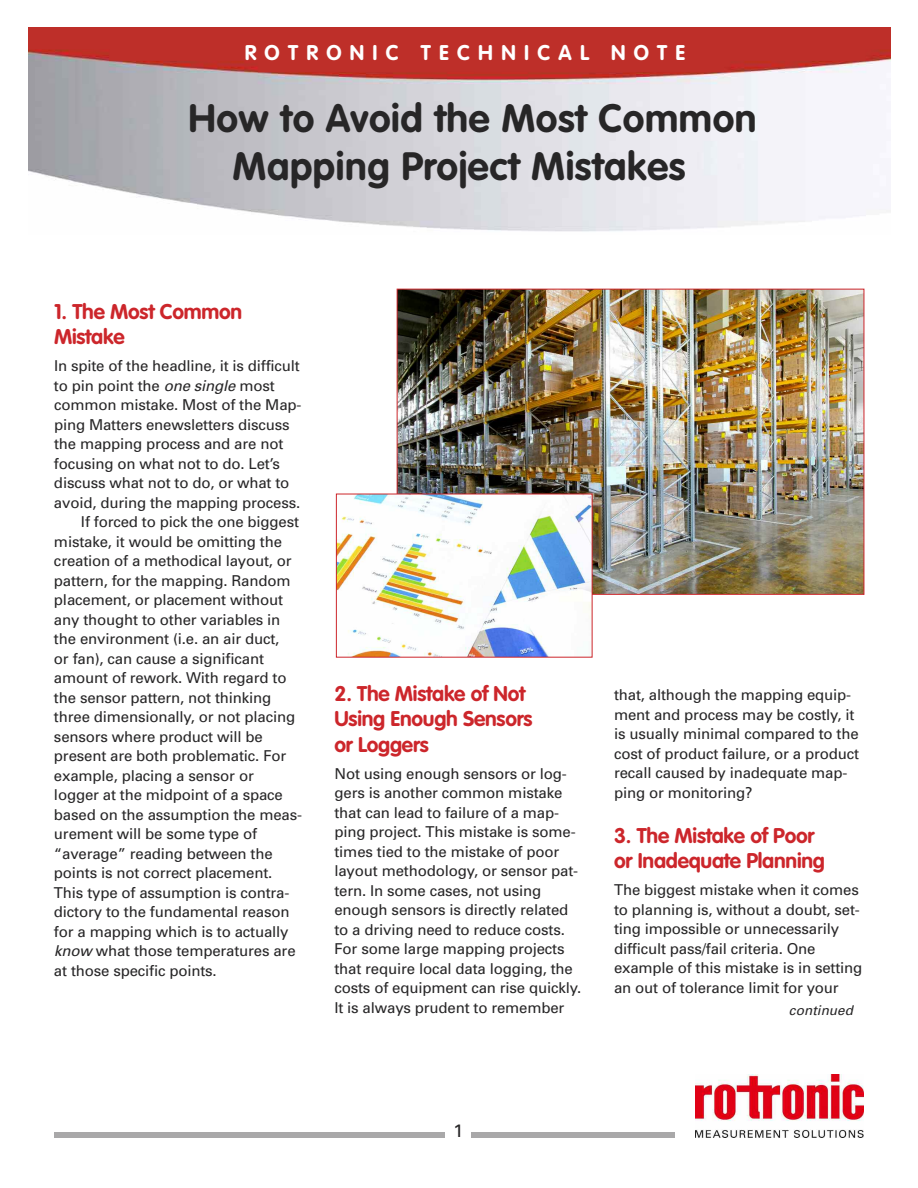
<style>
.page{position:relative;width:918px;height:1188px;background:#fff}
.page>*{position:absolute;margin:0;border:0;box-sizing:border-box;transform-origin:0 0}
.t1{font:700 39px/48px "VAG Rounded";letter-spacing:.015em;color:#272627}
.t2{font:700 21px/25.5px "VAG Rounded";letter-spacing:-.01em;color:#cc262b}
.t3{font:700 21px "VAG Rounded";letter-spacing:.395em;color:#fff}
.t4{font:18px "Univers";color:#272627}
.t5{font:15px/19.5px "Univers";letter-spacing:-.01em;color:#272627}
.t6{font:italic 13.5px "Univers";letter-spacing:.005em;color:#272627}
.s1{font-style:italic}
</style>
<div class="page">
<img style="left:28px;top:28px;width:863px;height:204px">
<img style="left:695px;top:1074px;width:169px;height:63px">
<div style="left:54px;top:1132px;width:621px;height:6px;background:#a9a8a9"></div>
<div style="left:446px;top:1124px;width:25px;height:27px;background:#fff"></div>
<img style="left:399px;top:291px;width:463px;height:302px">
<img style="left:338px;top:496px;width:252px;height:160px">
<h2 class="t3" style="left:245px;top:44px;width:442px">ROTRONIC TECHNICAL NOTE</h2>
<h1 class="t1" style="left:233px;top:97px;width:526px;text-indent:-44px">How to Avoid the Most Common<br>Mapping Project Mistakes</h1>
<h2 class="t2" style="left:54px;top:300px;width:190px">1. The Most Common<br>Mistake</h2>
<p class="t5" style="left:54px;top:357px;width:247px">In spite of the headline, it is difficult</p>
<p class="t5" style="left:54px;top:377px;width:222px">to pin point the <span class="s1">onesingle</span>most</p>
<p class="t5" style="left:54px;top:396px;width:249px">common mistake. Most of the Map-</p>
<p class="t5" style="left:54px;top:416px;width:237px">ping Matters enewsletters discuss</p>
<p class="t5" style="left:54px;top:435px;width:231px">the mapping process and are not</p>
<p class="t5" style="left:54px;top:455px;width:228px">focusing on what not to do. Let’s</p>
<p class="t5" style="left:54px;top:474px;width:237px">discuss what not to do, or what to</p>
<p class="t5" style="left:54px;top:494px;width:248px">avoid, during the mapping process.</p>
<p class="t5" style="left:81px;top:513px;width:220px">If forced to pick the one biggest</p>
<p class="t5" style="left:54px;top:533px;width:230px">mistake, it would be omitting the</p>
<p class="t5" style="left:54px;top:552px;width:239px">creation of a methodical layout, or</p>
<p class="t5" style="left:54px;top:572px;width:238px">pattern, for the mapping. Random</p>
<p class="t5" style="left:54px;top:591px;width:231px">placement, or placement without</p>
<p class="t5" style="left:54px;top:611px;width:228px">any thought to other variables in</p>
<p class="t5" style="left:54px;top:630px;width:227px">the environment (i.e. an air duct,</p>
<p class="t5" style="left:54px;top:650px;width:212px">or fan), can cause a significant</p>
<p class="t5" style="left:54px;top:669px;width:234px">amount of rework. With regard to</p>
<p class="t5" style="left:54px;top:689px;width:219px">the sensor pattern, not thinking</p>
<p class="t5" style="left:54px;top:708px;width:243px">three dimensionally, or not placing</p>
<p class="t5" style="left:54px;top:728px;width:210px">sensors where product will be</p>
<p class="t5" style="left:54px;top:747px;width:234px">present are both problematic. For</p>
<p class="t5" style="left:54px;top:767px;width:201px">example, placing a sensor or</p>
<p class="t5" style="left:54px;top:786px;width:230px">logger at the midpoint of a space</p>
<p class="t5" style="left:54px;top:806px;width:250px">based on the assumption the meas-</p>
<p class="t5" style="left:54px;top:825px;width:205px">urement will be some type of</p>
<p class="t5" style="left:54px;top:845px;width:220px">“average” reading between the</p>
<p class="t5" style="left:54px;top:864px;width:220px">points is not correct placement.</p>
<p class="t5" style="left:54px;top:884px;width:237px">This type of assumption is contra-</p>
<p class="t5" style="left:54px;top:903px;width:237px">dictory to the fundamental reason</p>
<p class="t5" style="left:54px;top:923px;width:236px">for a mapping which is to actually</p>
<p class="t5" style="left:54px;top:942px;width:243px"><span class="s1">know</span>what those temperatures are</p>
<p class="t5" style="left:54px;top:962px;width:164px">at those specific points.</p>
<h2 class="t2" style="left:334px;top:682px;width:200px">2. The Mistake of Not<br>Using Enough Sensors or Loggers</h2>
<p class="t5" style="left:334px;top:765px;width:248px">Not using enough sensors or log&shy;gers is another common mistake that can lead to failure of a map&shy;ping project. This mistake is some&shy;times tied to the mistake of poor layout methodology, or sensor pat&shy;tern. In some cases, not using enough sensors is directly related to a driving need to reduce costs.<br>For some large mapping projects that require local data logging, the costs of equipment can rise quickly.<br>It is always prudent to remember</p>
<p class="t5" style="left:614px;top:686px;width:247px">that, although the mapping equip&shy;ment and process may be costly, it is usually minimal compared to the cost of product failure, or a product recall caused by inadequate map&shy;ping or monitoring?</p>
<h2 class="t2" style="left:614px;top:824px;width:212px">3. The Mistake of Poor or Inadequate Planning</h2>
<p class="t5" style="left:614px;top:881px;width:250px">The biggest mistake when it comes to planning is, without a doubt, set&shy;ting impossible or unnecessarily difficult pass/fail criteria. One example of this mistake is in setting an out of tolerance limit for your</p>
<p class="t6" style="left:789px;top:1005px;width:66px">continued</p>
<p class="t4" style="left:453px;top:1124px;width:12px">1</p>
</div>
